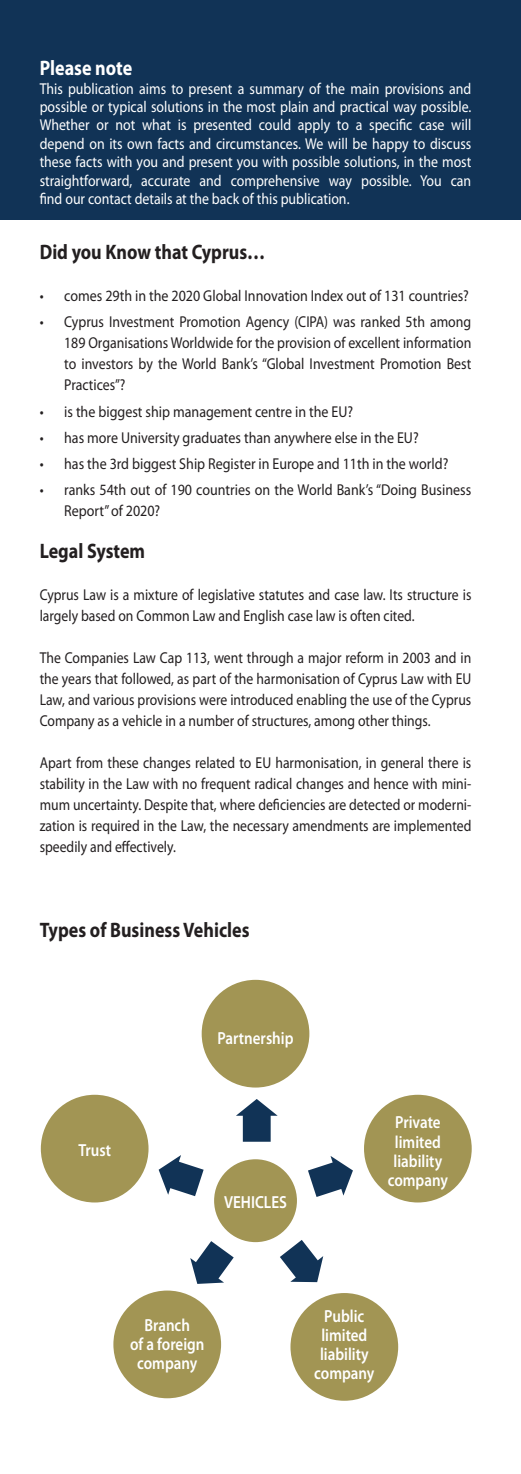
<style>
.page{position:relative;width:521px;height:1474px;background:#fff}
.page>*{position:absolute;margin:0;border:0;box-sizing:border-box;transform-origin:0 0}
.t1{font:700 21px "Myriad Pro";color:#231f20;scale:.86 1}
.t2{font:700 21px "Myriad Pro";color:#fff;scale:.86 1}
.t3{font:600 17.5px/19.2px "Myriad Pro";color:#fff;text-align:center;scale:.86 1}
.t4{font:15.75px/21px "Myriad Pro";color:#231f20;text-align:justify;scale:.87 1}
.t5{font:15.75px/21px "Myriad Pro";color:#231f20;text-align:justify;scale:.89 1}
.t6{font:15.75px/18.4px "Myriad Pro";color:#fff;text-align:justify;scale:.88 1}
</style>
<div class="page">
<div style="left:0;top:0;width:521px;height:220px;background:#113356"></div>
<div style="left:214px;top:1159px;width:83px;height:83px;background:#a29554;border-radius:50%"></div>
<div style="left:202px;top:979px;width:107px;height:108px;background:#a29554;border-radius:50%"></div>
<div style="left:41px;top:1094px;width:107px;height:108px;background:#a29554;border-radius:50%"></div>
<div style="left:113px;top:1290px;width:108px;height:108px;background:#a29554;border-radius:50%"></div>
<div style="left:290px;top:1292px;width:108px;height:108px;background:#a29554;border-radius:50%"></div>
<div style="left:364px;top:1094px;width:108px;height:108px;background:#a29554;border-radius:50%"></div>
<svg style="left:236px;top:1099px;width:42px;height:42px"></svg>
<svg style="left:308px;top:1156px;width:45px;height:40px"></svg>
<svg style="left:280px;top:1240px;width:43px;height:42px"></svg>
<svg style="left:190px;top:1241px;width:44px;height:42px"></svg>
<svg style="left:159px;top:1155px;width:45px;height:41px"></svg>
<h1 class="t2" style="left:40px;top:55px;width:109px">Please note</h1>
<p class="t6" style="left:40px;top:79px;width:492px">This publication aims to present a summary of the main provisions and possible or typical solutions in the most plain and practical way possible.<br>Whether or not what is presented could apply to a specific case will depend on its own facts and circumstances. We will be happy to discuss these facts with you and present you with possible solutions, in the most straightforward, accurate and comprehensive way possible. You can find our contact details at the back of this publication.</p>
<h1 class="t1" style="left:40px;top:238px;width:264px">Did you Know that Cyprus…</h1>
<p class="t5" style="left:40px;top:285px;width:484px">• comes 29th in the 2020 Global Innovation Index out of 131 countries?</p>
<p class="t5" style="left:64px;top:311px;width:459px;text-indent:-24px">• Cyprus Investment Promotion Agency (CIPA) was ranked 5th among 189 Organisations Worldwide for the provision of excellent information to investors by the World Bank’s “Global Investment Promotion Best Practices”?</p>
<p class="t5" style="left:40px;top:400px;width:354px">• is the biggest ship management centre in the EU?</p>
<p class="t5" style="left:40px;top:427px;width:427px">• has more University graduates than anywhere else in the EU?</p>
<p class="t5" style="left:40px;top:453px;width:461px">• has the 3rd biggest Ship Register in Europe and 11th in the world?</p>
<p class="t5" style="left:64px;top:479px;width:459px;text-indent:-25px">• ranks 54th out of 190 countries on the World Bank’s “Doing Business<br>Report” of 2020?</p>
<h1 class="t1" style="left:40px;top:537px;width:124px">Legal System</h1>
<p class="t4" style="left:40px;top:584px;width:498px">Cyprus Law is a mixture of legislative statutes and case law. Its structure is largely based on Common Law and English case law is often cited.</p>
<p class="t4" style="left:40px;top:647px;width:498px">The Companies Law Cap 113, went through a major reform in 2003 and in the years that followed, as part of the harmonisation of Cyprus Law with EU Law, and various provisions were introduced enabling the use of the Cyprus Company as a vehicle in a number of structures, among other things.</p>
<p class="t4" style="left:40px;top:752px;width:498px">Apart from these changes related to EU harmonisation, in general there is stability in the Law with no frequent radical changes and hence with mini&shy;mum uncertainty. Despite that, where deficiencies are detected or moderni&shy;zation is required in the Law, the necessary amendments are implemented speedily and effectively.</p>
<h1 class="t1" style="left:40px;top:915px;width:245px">Types of Business Vehicles</h1>
<p class="t3" style="left:78px;top:1139px;width:39px">Trust</p>
<p class="t3" style="left:217px;top:1028px;width:90px">Partnership</p>
<p class="t3" style="left:224px;top:1191px;width:74px">VEHICLES</p>
<p class="t3" style="left:388px;top:1112px;width:72px">Private limited liability company</p>
<p class="t3" style="left:130px;top:1314px;width:88px">Branch<br>of a foreign company</p>
<p class="t3" style="left:314px;top:1305px;width:72px">Public limited liability company</p>
</div>
